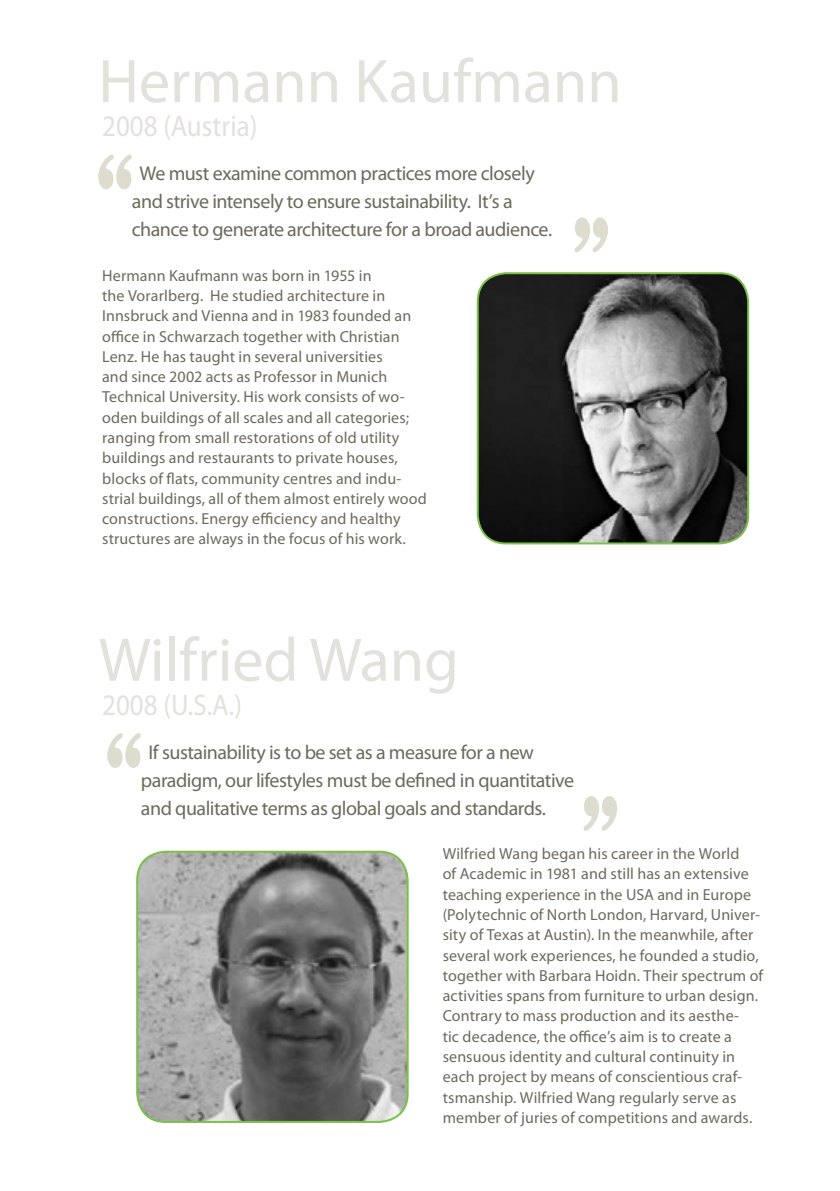
<style>
.page{position:relative;width:840px;height:1191px;background:#fff}
.page>*{position:absolute;margin:0;border:0;box-sizing:border-box;transform-origin:0 0}
.t1{font:110px "Stencil";color:#dddccf;scale:.7 1}
.t2{font:62px "Myriad Pro";color:#e3e1dc}
.t3{font:30px "Myriad Pro";color:#e3e1dc;scale:.9 1}
.t4{font:20px/28px "Myriad Pro";letter-spacing:-.025em;color:#6d695c}
.t5{font:16px/20.2px "Myriad Pro";letter-spacing:.005em;color:#6d695c}
</style>
<div class="page">
<img style="left:479px;top:273px;width:268px;height:270px">
<div style="left:476px;top:272px;width:272px;height:272px;border:2px solid #7ac148;border-radius:28px"></div>
<img style="left:138px;top:852px;width:269px;height:270px">
<div style="left:136px;top:850px;width:272px;height:273px;border:2px solid #7ac148;border-radius:28px"></div>
<h2 class="t2" style="left:98px;top:43px;width:524px">Hermann Kaufmann</h2>
<h3 class="t3" style="left:102px;top:107px;width:174px">2008 (Austria)</h3>
<h1 class="t1" style="left:93px;top:129px;width:64px">“</h1>
<p class="t4" style="left:132px;top:159px;width:404px;text-indent:7px">We must examine common practices more closely and strive intensely to ensure sustainability. It’s a</p>
<p class="t4" style="left:132px;top:215px;width:421px">chance to generate architecture for a broad audience.</p>
<h1 class="t1" style="left:569px;top:192px;width:64px">”</h1>
<p class="t5" style="left:102px;top:265px;width:326px">Hermann Kaufmann was born in 1955 in<br>the Vorarlberg. He studied architecture in Innsbruck and Vienna and in 1983 founded an office in Schwarzach together with Christian Lenz. He has taught in several universities<br>and since 2002 acts as Professor in Munich Technical University. His work consists of wo&shy;oden buildings of all scales and all categories; ranging from small restorations of old utility buildings and restaurants to private houses, blocks of flats, community centres and indu&shy;strial buildings, all of them almost entirely wood constructions. Energy efficiency and healthy structures are always in the focus of his work.</p>
<h2 class="t2" style="left:98px;top:621px;width:362px">Wilfried Wang</h2>
<h3 class="t3" style="left:102px;top:686px;width:157px">2008 (U.S.A.)</h3>
<h1 class="t1" style="left:102px;top:708px;width:64px">“</h1>
<p class="t4" style="left:141px;top:738px;width:434px;text-indent:7px">If sustainability is to be set as a measure for a new paradigm, our lifestyles must be defined in quantitative</p>
<p class="t4" style="left:141px;top:794px;width:406px">and qualitative terms as global goals and standards.</p>
<h1 class="t1" style="left:578px;top:770px;width:64px">”</h1>
<p class="t5" style="left:442px;top:843px;width:322px">Wilfried Wang began his career in the World<br>of Academic in 1981 and still has an extensive teaching experience in the USA and in Europe (Polytechnic of North London, Harvard, Univer&shy;sity of Texas at Austin). In the meanwhile, after several work experiences, he founded a studio, together with Barbara Hoidn. Their spectrum of activities spans from furniture to urban design.<br>Contrary to mass production and its aesthe-<br>tic decadence, the office’s aim is to create a sensuous identity and cultural continuity in each project by means of conscientious craf&shy;tsmanship. Wilfried Wang regularly serve as member of juries of competitions and awards.</p>
</div>
